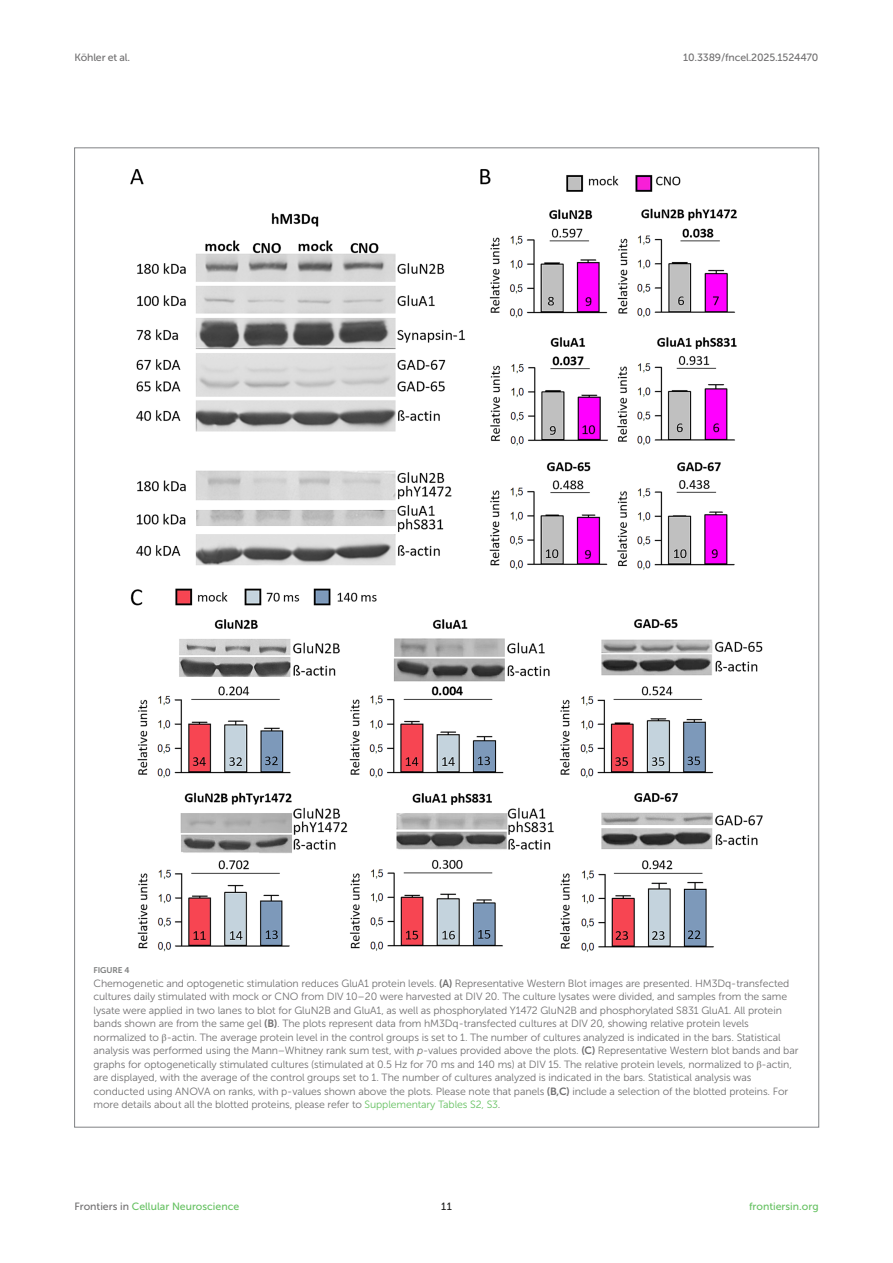
<style>
.page{position:relative;width:893px;height:1263px;background:#fff}
.page>*{position:absolute;margin:0;border:0;box-sizing:border-box;transform-origin:0 0}
.FIG_LEG{font:10.5px/13.5px "Museo Sans 300";letter-spacing:-.01em;color:#706f70}
.t1{font:10.5px "Museo Sans 500";color:#65c161}
.t2{font:10.5px "Museo Sans 500";letter-spacing:-.015em;color:#706f70}
.t3{font:10.5px "Museo Sans 500";color:#1b1c1b}
.FIG_HD{font:8.25px "Museo Sans 700";letter-spacing:-.01em;color:#7e7f7f}
.s1{font-family:"Museo Sans 700"}
.s2{font-family:"STIX General"}
.s3{font-style:italic}
.s4{color:#65c161}
.s5{color:#706f70}
</style>
<div class="page">
<img style="left:130px;top:169px;width:633px;height:783px">
<p class="t2" style="left:74px;top:51px;width:57px">Köhler et al.</p>
<p class="t2" style="left:683px;top:51px;width:137px">10.3389/fncel.2025.1524470</p>
<p class="FIG_HD" style="left:94px;top:966px;width:37px">FIGURE 4</p>
<p class="FIG_LEG" style="left:94px;top:976px;width:706px">Chemogenetic and optogenetic stimulation reduces GluA1 protein levels. <span class="s1">(A)</span> Representative Western Blot images are presented. HM3Dq-transfected cultures daily stimulated with mock or CNO from DIV 10–20 were harvested at DIV 20. The culture lysates were divided, and samples from the same lysate were applied in two lanes to blot for GluN2B and GluA1, as well as phosphorylated Y1472 GluN2B and phosphorylated S831 GluA1. All protein bands shown are from the same gel <span class="s1">(B)</span>. The plots represent data from hM3Dq-transfected cultures at DIV 20, showing relative protein levels normalized to <span class="s2">β</span>-actin. The average protein level in the control groups is set to 1. The number of cultures analyzed is indicated in the bars. Statistical analysis was performed using the Mann–Whitney rank sum test, with <span class="s3">p</span>-values provided above the plots. <span class="s1">(C)</span> Representative Western blot bands and bar graphs for optogenetically stimulated cultures (stimulated at 0.5 Hz for 70 ms and 140 ms) at DIV 15. The relative protein levels, normalized to <span class="s2">β</span>-actin, are displayed, with the average of the control groups set to 1. The number of cultures analyzed is indicated in the bars. Statistical analysis was conducted using ANOVA on ranks, with p-values shown above the plots. Please note that panels <span class="s1">(B,C)</span> include a selection of the blotted proteins. For more details about all the blotted proteins, please refer to <span class="s4">Supplementary Tables S2, S3</span>.</p>
<p class="t1" style="left:74px;top:1200px;width:166px"><span class="s5">Frontiers in</span> Cellular Neuroscience</p>
<p class="t3" style="left:441px;top:1200px;width:12px">11</p>
<p class="t1" style="left:749px;top:1200px;width:71px">frontiersin.org</p>
</div>
